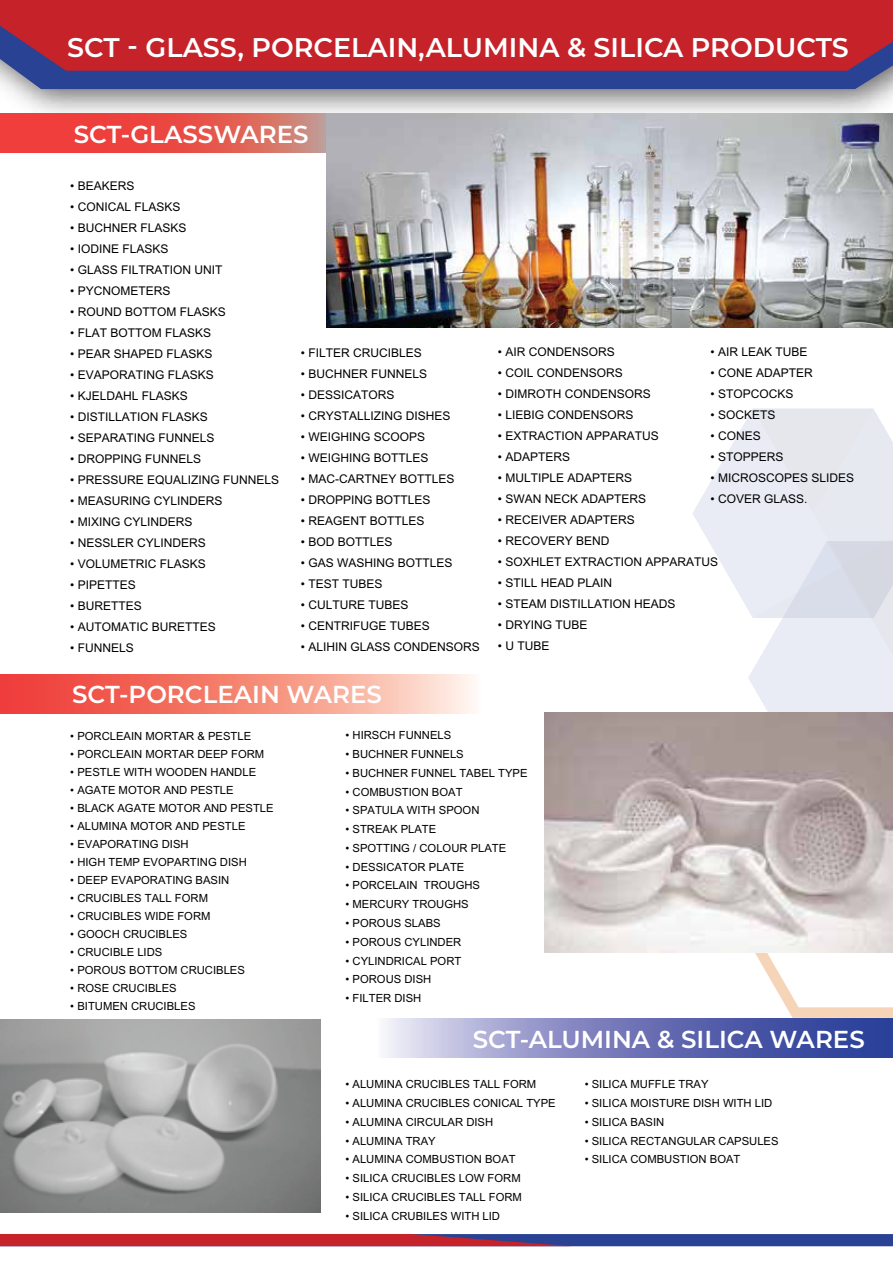
<style>
.page{position:relative;width:893px;height:1263px;background:#fff}
.page>*{position:absolute;margin:0;border:0;box-sizing:border-box;transform-origin:0 0}
.t1{font:600 27px "Montserrat";color:#fff}
.t2{font:600 24.45px "Montserrat";color:#fff}
.t3{font:12px "Arial";color:#000}
.t4{font:11.25px "Arial";color:#000}
</style>
<div class="page">
<img style="left:0;top:89px;width:893px;height:25px">
<div style="left:0;top:71px;width:893px;height:18px;background:#294294"></div>
<div style="left:0;top:0;width:893px;height:71px;background:#c5222a"></div>
<svg style="left:692px;top:409px;width:201px;height:304px"></svg>
<svg style="left:755px;top:953px;width:138px;height:65px"></svg>
<img style="left:544px;top:713px;width:349px;height:240px">
<svg style="left:0;top:114px;width:326px;height:39px;background:#e5544d"></svg>
<svg style="left:0;top:674px;width:474px;height:39px;background:#f58a7d"></svg>
<img style="left:326px;top:114px;width:567px;height:214px">
<svg style="left:385px;top:1019px;width:508px;height:39px;background:#777ebc"></svg>
<img style="left:0;top:1019px;width:320px;height:194px">
<svg style="left:0;top:1234px;width:893px;height:12px;background:#7f305a"></svg>
<h1 class="t1" style="left:67px;top:29px;width:783px">SCT - GLASS, PORCELAIN,ALUMINA &amp; SILICA PRODUCTS</h1>
<h2 class="t2" style="left:74px;top:117px;width:236px">SCT-GLASSWARES</h2>
<p class="t3" style="left:70px;top:179px;width:66px">• BEAKERS</p>
<p class="t3" style="left:70px;top:200px;width:112px">• CONICAL FLASKS</p>
<p class="t3" style="left:70px;top:221px;width:118px">• BUCHNER FLASKS</p>
<p class="t3" style="left:70px;top:242px;width:100px">• IODINE FLASKS</p>
<p class="t3" style="left:70px;top:263px;width:154px">• GLASS FILTRATION UNIT</p>
<p class="t3" style="left:70px;top:284px;width:102px">• PYCNOMETERS</p>
<p class="t3" style="left:70px;top:305px;width:157px">• ROUND BOTTOM FLASKS</p>
<p class="t3" style="left:70px;top:326px;width:142px">• FLAT BOTTOM FLASKS</p>
<p class="t3" style="left:70px;top:347px;width:144px">• PEAR SHAPED FLASKS</p>
<p class="t3" style="left:70px;top:368px;width:145px">• EVAPORATING FLASKS</p>
<p class="t3" style="left:70px;top:389px;width:119px">• KJELDAHL FLASKS</p>
<p class="t3" style="left:70px;top:410px;width:139px">• DISTILLATION FLASKS</p>
<p class="t3" style="left:70px;top:431px;width:146px">• SEPARATING FUNNELS</p>
<p class="t3" style="left:70px;top:452px;width:132px">• DROPPING FUNNELS</p>
<p class="t3" style="left:70px;top:473px;width:210px">• PRESSURE EQUALIZING FUNNELS</p>
<p class="t3" style="left:70px;top:494px;width:154px">• MEASURING CYLINDERS</p>
<p class="t3" style="left:70px;top:515px;width:124px">• MIXING CYLINDERS</p>
<p class="t3" style="left:70px;top:536px;width:137px">• NESSLER CYLINDERS</p>
<p class="t3" style="left:70px;top:557px;width:137px">• VOLUMETRIC FLASKS</p>
<p class="t3" style="left:70px;top:578px;width:67px">• PIPETTES</p>
<p class="t3" style="left:70px;top:599px;width:73px">• BURETTES</p>
<p class="t3" style="left:70px;top:620px;width:147px">• AUTOMATIC BURETTES</p>
<p class="t3" style="left:70px;top:641px;width:65px">• FUNNELS</p>
<p class="t3" style="left:301px;top:346px;width:122px">• FILTER CRUCIBLES</p>
<p class="t3" style="left:301px;top:367px;width:128px">• BUCHNER FUNNELS</p>
<p class="t3" style="left:301px;top:388px;width:95px">• DESSICATORS</p>
<p class="t3" style="left:301px;top:409px;width:151px">• CRYSTALLIZING DISHES</p>
<p class="t3" style="left:301px;top:430px;width:126px">• WEIGHING SCOOPS</p>
<p class="t3" style="left:301px;top:451px;width:129px">• WEIGHING BOTTLES</p>
<p class="t3" style="left:301px;top:472px;width:155px">• MAC-CARTNEY BOTTLES</p>
<p class="t3" style="left:301px;top:493px;width:131px">• DROPPING BOTTLES</p>
<p class="t3" style="left:301px;top:514px;width:125px">• REAGENT BOTTLES</p>
<p class="t3" style="left:301px;top:535px;width:93px">• BOD BOTTLES</p>
<p class="t3" style="left:301px;top:556px;width:153px">• GAS WASHING BOTTLES</p>
<p class="t3" style="left:301px;top:577px;width:83px">• TEST TUBES</p>
<p class="t3" style="left:301px;top:598px;width:109px">• CULTURE TUBES</p>
<p class="t3" style="left:301px;top:619px;width:130px">• CENTRIFUGE TUBES</p>
<p class="t3" style="left:301px;top:640px;width:180px">• ALIHIN GLASS CONDENSORS</p>
<h2 class="t2" style="left:72px;top:677px;width:311px">SCT-PORCLEAIN WARES</h2>
<p class="t3" style="left:498px;top:345px;width:118px">• AIR CONDENSORS</p>
<p class="t3" style="left:498px;top:366px;width:126px">• COIL CONDENSORS</p>
<p class="t3" style="left:498px;top:387px;width:154px">• DIMROTH CONDENSORS</p>
<p class="t3" style="left:498px;top:408px;width:137px">• LIEBIG CONDENSORS</p>
<p class="t3" style="left:498px;top:429px;width:162px">• EXTRACTION APPARATUS</p>
<p class="t3" style="left:498px;top:450px;width:74px">• ADAPTERS</p>
<p class="t3" style="left:498px;top:471px;width:136px">• MULTIPLE ADAPTERS</p>
<p class="t3" style="left:498px;top:492px;width:150px">• SWAN NECK ADAPTERS</p>
<p class="t3" style="left:498px;top:513px;width:138px">• RECEIVER ADAPTERS</p>
<p class="t3" style="left:498px;top:534px;width:113px">• RECOVERY BEND</p>
<p class="t3" style="left:498px;top:555px;width:222px">• SOXHLET EXTRACTION APPARATUS</p>
<p class="t3" style="left:498px;top:576px;width:116px">• STILL HEAD PLAIN</p>
<p class="t3" style="left:498px;top:597px;width:179px">• STEAM DISTILLATION HEADS</p>
<p class="t3" style="left:498px;top:618px;width:91px">• DRYING TUBE</p>
<p class="t3" style="left:498px;top:639px;width:53px">• U TUBE</p>
<p class="t3" style="left:710px;top:345px;width:98px">• AIR LEAK TUBE</p>
<p class="t3" style="left:710px;top:366px;width:104px">• CONE ADAPTER</p>
<p class="t3" style="left:710px;top:387px;width:84px">• STOPCOCKS</p>
<p class="t3" style="left:710px;top:408px;width:66px">• SOCKETS</p>
<p class="t3" style="left:710px;top:429px;width:52px">• CONES</p>
<p class="t3" style="left:710px;top:450px;width:74px">• STOPPERS</p>
<p class="t3" style="left:710px;top:471px;width:145px">• MICROSCOPES SLIDES</p>
<p class="t3" style="left:710px;top:492px;width:98px">• COVER GLASS.</p>
<p class="t4" style="left:70px;top:729px;width:182px">• PORCLEAIN MORTAR &amp; PESTLE</p>
<p class="t4" style="left:70px;top:747px;width:195px">• PORCLEAIN MORTAR DEEP FORM</p>
<p class="t4" style="left:70px;top:765px;width:187px">• PESTLE WITH WOODEN HANDLE</p>
<p class="t4" style="left:70px;top:783px;width:165px">• AGATE MOTOR AND PESTLE</p>
<p class="t4" style="left:70px;top:801px;width:205px">• BLACK AGATE MOTOR AND PESTLE</p>
<p class="t4" style="left:70px;top:819px;width:177px">• ALUMINA MOTOR AND PESTLE</p>
<p class="t4" style="left:70px;top:837px;width:120px">• EVAPORATING DISH</p>
<p class="t4" style="left:70px;top:855px;width:178px">• HIGH TEMP EVOPARTING DISH</p>
<p class="t4" style="left:70px;top:873px;width:160px">• DEEP EVAPORATING BASIN</p>
<p class="t4" style="left:70px;top:891px;width:139px">• CRUCIBLES TALL FORM</p>
<p class="t4" style="left:70px;top:909px;width:142px">• CRUCIBLES WIDE FORM</p>
<p class="t4" style="left:70px;top:927px;width:119px">• GOOCH CRUCIBLES</p>
<p class="t4" style="left:70px;top:945px;width:94px">• CRUCIBLE LIDS</p>
<p class="t4" style="left:70px;top:963px;width:176px">• POROUS BOTTOM CRUCIBLES</p>
<p class="t4" style="left:70px;top:981px;width:108px">• ROSE CRUCIBLES</p>
<p class="t4" style="left:70px;top:999px;width:127px">• BITUMEN CRUCIBLES</p>
<p class="t4" style="left:345px;top:729px;width:107px">• HIRSCH FUNNELS</p>
<p class="t4" style="left:345px;top:748px;width:120px">• BUCHNER FUNNELS</p>
<p class="t4" style="left:345px;top:766px;width:184px">• BUCHNER FUNNEL TABEL TYPE</p>
<p class="t4" style="left:345px;top:785px;width:119px">• COMBUSTION BOAT</p>
<p class="t4" style="left:345px;top:804px;width:135px">• SPATULA WITH SPOON</p>
<p class="t4" style="left:345px;top:823px;width:92px">• STREAK PLATE</p>
<p class="t4" style="left:345px;top:841px;width:162px">• SPOTTING / COLOUR PLATE</p>
<p class="t4" style="left:345px;top:860px;width:120px">• DESSICATOR PLATE</p>
<p class="t4" style="left:345px;top:879px;width:136px">• PORCELAIN TROUGHS</p>
<p class="t4" style="left:345px;top:898px;width:125px">• MERCURY TROUGHS</p>
<p class="t4" style="left:345px;top:917px;width:97px">• POROUS SLABS</p>
<p class="t4" style="left:345px;top:935px;width:117px">• POROUS CYLINDER</p>
<p class="t4" style="left:345px;top:954px;width:117px">• CYLINDRICAL PORT</p>
<p class="t4" style="left:345px;top:973px;width:87px">• POROUS DISH</p>
<p class="t4" style="left:345px;top:992px;width:77px">• FILTER DISH</p>
<h2 class="t2" style="left:473px;top:1022px;width:393px">SCT-ALUMINA &amp; SILICA WARES</h2>
<p class="t4" style="left:345px;top:1078px;width:192px">• ALUMINA CRUCIBLES TALL FORM</p>
<p class="t4" style="left:345px;top:1097px;width:212px">• ALUMINA CRUCIBLES CONICAL TYPE</p>
<p class="t4" style="left:345px;top:1115px;width:149px">• ALUMINA CIRCULAR DISH</p>
<p class="t4" style="left:345px;top:1134px;width:92px">• ALUMINA TRAY</p>
<p class="t4" style="left:345px;top:1153px;width:172px">• ALUMINA COMBUSTION BOAT</p>
<p class="t4" style="left:345px;top:1172px;width:177px">• SILICA CRUCIBLES LOW FORM</p>
<p class="t4" style="left:345px;top:1190px;width:178px">• SILICA CRUCIBLES TALL FORM</p>
<p class="t4" style="left:345px;top:1209px;width:156px">• SILICA CRUBILES WITH LID</p>
<p class="t4" style="left:585px;top:1078px;width:125px">• SILICA MUFFLE TRAY</p>
<p class="t4" style="left:585px;top:1097px;width:189px">• SILICA MOISTURE DISH WITH LID</p>
<p class="t4" style="left:585px;top:1115px;width:81px">• SILICA BASIN</p>
<p class="t4" style="left:585px;top:1134px;width:195px">• SILICA RECTANGULAR CAPSULES</p>
<p class="t4" style="left:585px;top:1153px;width:157px">• SILICA COMBUSTION BOAT</p>
</div>
